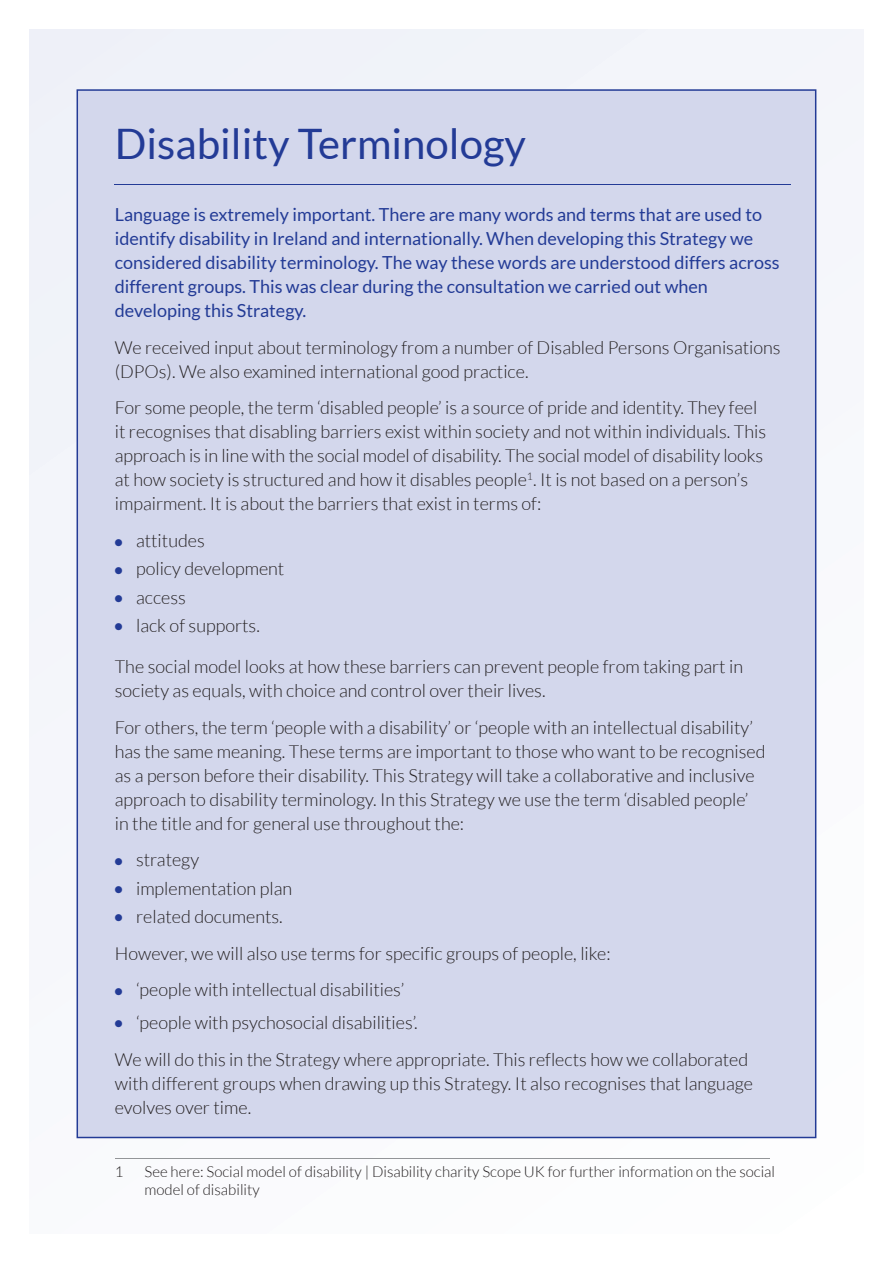
<style>
.page{position:relative;width:893px;height:1263px;background:#fff}
.page>*{position:absolute;margin:0;border:0;box-sizing:border-box;transform-origin:0 0}
.t1{font:42px "Lato";color:#233b96}
.t2{font:300 18px/24px "Lato";color:#231f20}
.t3{font:18px/24px "Lato";color:#233b96}
.t4{font:300 15px/18px "Lato";color:#231f20}
.s1{color:#233b96}
</style>
<div class="page">
<div style="left:30px;top:30px;width:833px;height:1203px;background:#f7f9fc"></div>
<div style="left:77px;top:89px;width:739px;height:1049px;background:#d3d7ec"></div>
<hr style="left:115px;top:184px;width:676px;height:1px;background:#233b96">
<hr style="left:115px;top:1159px;width:655px;height:1px;background:#939598">
<h1 class="t1" style="left:115px;top:120px;width:413px">Disability Terminology</h1>
<p class="t3" style="left:115px;top:202px;width:666px">Language is extremely important. There are many words and terms that are used to identify disability in Ireland and internationally. When developing this Strategy we considered disability terminology. The way these words are understood differs across different groups. This was clear during the consultation we carried out when developing this Strategy.</p>
<p class="t2" style="left:115px;top:335px;width:667px">We received input about terminology from a number of Disabled Persons Organisations (DPOs). We also examined international good practice.</p>
<p class="t2" style="left:115px;top:396px;width:653px">For some people, the term ‘disabled people’ is a source of pride and identity. They feel it recognises that disabling barriers exist within society and not within individuals. This approach is in line with the social model of disability. The social model of disability looks at how society is structured and how it disables people<sup>1</sup>. It is not based on a person’s impairment. It is about the barriers that exist in terms of:</p>
<p class="t2" style="left:115px;top:529px;width:92px"><span class="s1">●</span> attitudes</p>
<p class="t2" style="left:115px;top:557px;width:171px"><span class="s1">●</span> policy development</p>
<p class="t2" style="left:115px;top:585px;width:73px"><span class="s1">●</span> access</p>
<p class="t2" style="left:115px;top:613px;width:147px"><span class="s1">●</span> lack of supports.</p>
<p class="t2" style="left:115px;top:654px;width:630px">The social model looks at how these barriers can prevent people from taking part in society as equals, with choice and control over their lives.</p>
<p class="t2" style="left:115px;top:715px;width:652px">For others, the term ‘people with a disability’ or ‘people with an intellectual disability’ has the same meaning. These terms are important to those who want to be recognised as a person before their disability. This Strategy will take a collaborative and inclusive approach to disability terminology. In this Strategy we use the term ‘disabled people’ in the title and for general use throughout the:</p>
<p class="t2" style="left:115px;top:848px;width:86px"><span class="s1">●</span> strategy</p>
<p class="t2" style="left:115px;top:876px;width:179px"><span class="s1">●</span> implementation plan</p>
<p class="t2" style="left:115px;top:898px;width:497px;line-height:36.8px"><span class="s1">●</span> related documents.<br>However, we will also use terms for specific groups of people, like:</p>
<p class="t2" style="left:115px;top:978px;width:291px"><span class="s1">●</span> ‘people with intellectual disabilities’</p>
<p class="t2" style="left:115px;top:1004px;width:635px;line-height:36.8px"><span class="s1">●</span> ‘people with psychosocial disabilities’.<br>We will do this in the Strategy where appropriate. This reflects how we collaborated</p>
<p class="t2" style="left:115px;top:1071px;width:640px">with different groups when drawing up this Strategy. It also recognises that language evolves over time.</p>
<p class="t4" style="left:115px;top:1162px;width:10px">1</p>
<p class="t4" style="left:145px;top:1162px;width:632px">See here: Social model of disability | Disability charity Scope UK for further information on the social model of disability</p>
</div>
